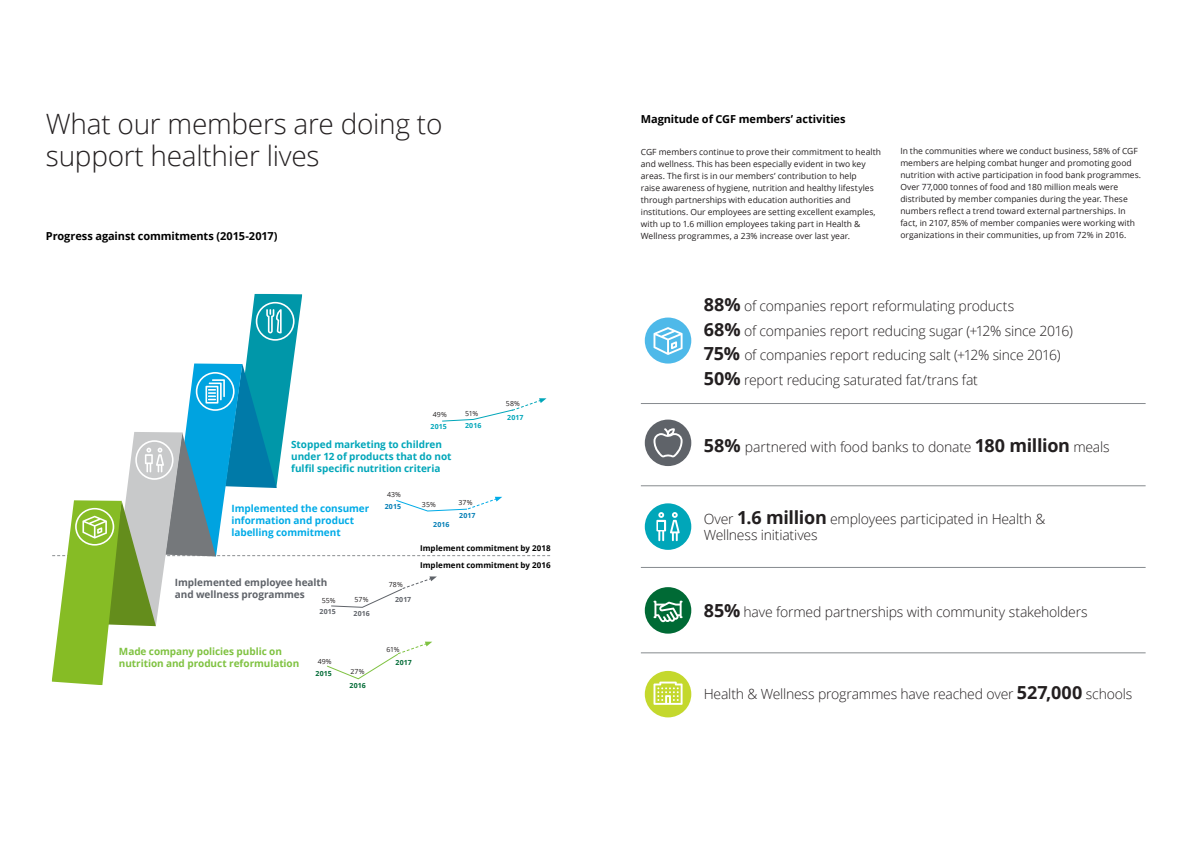
<style>
.page{position:relative;width:1191px;height:842px;background:#fff}
.page>*{position:absolute;margin:0;border:0;box-sizing:border-box;transform-origin:0 0}
.t1{font:300 28px/32px "Open Sans";letter-spacing:-.01em;color:#231f20}
.t2{font:300 14px/24.4px "Open Sans";letter-spacing:-.015em;color:#231f20}
.t3{font:700 11px "Open Sans";letter-spacing:-.01em;color:#010101}
.t4{font:700 10px/12px "Open Sans";letter-spacing:-.005em;color:#00a6b9}
.t5{font:700 10px/12px "Open Sans";letter-spacing:-.005em;color:#00abe7}
.t6{font:700 10px/12px "Open Sans";letter-spacing:-.005em;color:#7fc241}
.t7{font:700 10px/12px "Open Sans";letter-spacing:-.005em;color:#5f6369}
.t8{font:8.5px/12px "Open Sans";letter-spacing:.005em;color:#231f20}
.t9{font:700 8px/16.8px "Open Sans";letter-spacing:.005em;color:#010101}
.t10{font:7px "Open Sans";letter-spacing:.005em;color:#231f20}
.t11{font:700 7px "Open Sans";letter-spacing:.02em;color:#006a35}
.t12{font:700 7px "Open Sans";letter-spacing:.02em;color:#5f6369}
.t13{font:700 7px "Open Sans";letter-spacing:.02em;color:#007db5}
.t14{font:700 7px "Open Sans";letter-spacing:.02em;color:#00a6b9}
.s1{font-weight:700;font-size:18px}
</style>
<div class="page">
<svg style="left:51px;top:293px;width:499px;height:392px"></svg>
<svg style="left:645px;top:503px;width:46px;height:47px"></svg>
<div style="left:658px;top:522px;width:6px;height:7px;background:#00a6b9"></div>
<svg style="left:645px;top:671px;width:46px;height:46px"></svg>
<svg style="left:645px;top:420px;width:46px;height:46px"></svg>
<svg style="left:645px;top:587px;width:46px;height:47px"></svg>
<svg style="left:645px;top:318px;width:46px;height:46px"></svg>
<hr style="left:641px;top:485px;width:504px;height:1px;background:#868a8e">
<hr style="left:641px;top:403px;width:504px;height:1px;background:#868a8e">
<hr style="left:641px;top:567px;width:504px;height:1px;background:#868a8e">
<hr style="left:641px;top:653px;width:504px;height:1px;background:#868a8e">
<h1 class="t1" style="left:46px;top:107px;width:398px">What our members are doing to support healthier lives</h1>
<p class="t3" style="left:46px;top:228px;width:233px">Progress against commitments (2015-2017)</p>
<p class="t10" style="left:433px;top:410px;width:15px">49%</p>
<p class="t14" style="left:430px;top:422px;width:18px">2015</p>
<p class="t4" style="left:291px;top:438px;width:162px">Stopped marketing to children under 12 of products that do not fulfil specific nutrition criteria</p>
<p class="t10" style="left:387px;top:490px;width:15px">43%</p>
<p class="t10" style="left:465px;top:408px;width:15px">51%</p>
<p class="t14" style="left:465px;top:420px;width:18px">2016</p>
<p class="t5" style="left:231px;top:502px;width:139px">Implemented the consumer information and product labelling commitment</p>
<p class="t13" style="left:385px;top:501px;width:18px">2015</p>
<p class="t10" style="left:422px;top:500px;width:15px">35%</p>
<p class="t13" style="left:433px;top:519px;width:18px">2016</p>
<p class="t10" style="left:458px;top:498px;width:15px">37%</p>
<p class="t13" style="left:459px;top:511px;width:18px">2017</p>
<p class="t10" style="left:506px;top:399px;width:16px">58%</p>
<p class="t14" style="left:507px;top:412px;width:18px">2017</p>
<p class="t9" style="left:420px;top:539px;width:132px">Implement commitment by 2018<br>Implement commitment by 2016</p>
<p class="t7" style="left:175px;top:576px;width:154px">Implemented employee health and wellness programmes</p>
<p class="t10" style="left:322px;top:596px;width:15px">55%</p>
<p class="t10" style="left:354px;top:595px;width:15px">57%</p>
<p class="t10" style="left:389px;top:580px;width:15px">78%</p>
<p class="t12" style="left:395px;top:595px;width:18px">2017</p>
<p class="t12" style="left:319px;top:607px;width:18px">2015</p>
<p class="t12" style="left:353px;top:609px;width:18px">2016</p>
<p class="t6" style="left:119px;top:645px;width:182px">Made company policies public on nutrition and product reformulation</p>
<p class="t10" style="left:318px;top:656px;width:15px">49%</p>
<p class="t11" style="left:315px;top:668px;width:18px">2015</p>
<p class="t10" style="left:350px;top:666px;width:15px">27%</p>
<p class="t10" style="left:386px;top:644px;width:15px">61%</p>
<p class="t11" style="left:395px;top:657px;width:18px">2017</p>
<p class="t11" style="left:349px;top:680px;width:18px">2016</p>
<p class="t3" style="left:641px;top:112px;width:206px">Magnitude of CGF members’ activities</p>
<p class="t8" style="left:641px;top:145px;width:242px">CGF members continue to prove their commitment to health and wellness. This has been especially evident in two key areas. The first is in our members’ contribution to help<br>raise awareness of hygiene, nutrition and healthy lifestyles through partnerships with education authorities and institutions. Our employees are setting excellent examples, with up to 1.6 million employees taking part in Health &amp; Wellness programmes, a 23% increase over last year.</p>
<p class="t8" style="left:900px;top:144px;width:242px">In the communities where we conduct business, 58% of CGF members are helping combat hunger and promoting good nutrition with active participation in food bank programmes.<br>Over 77,000 tonnes of food and 180 million meals were distributed by member companies during the year. These numbers reflect a trend toward external partnerships. In fact, in 2107, 85% of member companies were working with organizations in their communities, up from 72% in 2016.</p>
<h2 class="t2" style="left:703px;top:294px;width:371px"><span class="s1">88%</span> of companies report reformulating products<br><span class="s1">68%</span> of companies report reducing sugar (+12% since 2016)<br><span class="s1">75%</span> of companies report reducing salt (+12% since 2016)<br><span class="s1">50%</span> report reducing saturated fat/trans fat</h2>
<h2 class="t2" style="left:703px;top:434px;width:407px"><span class="s1">58%</span> partnered with food banks to donate <span class="s1">180 million</span> meals</h2>
<h2 class="t2" style="left:703px;top:510px;width:343px;line-height:16.8px">Over <span class="s1">1.6 million</span> employees participated in Health &amp;<br>Wellness initiatives</h2>
<h2 class="t2" style="left:703px;top:599px;width:385px"><span class="s1">85%</span> have formed partnerships with community stakeholders</h2>
<h2 class="t2" style="left:703px;top:682px;width:430px">Health &amp; Wellness programmes have reached over <span class="s1">527,000</span> schools</h2>
</div>
